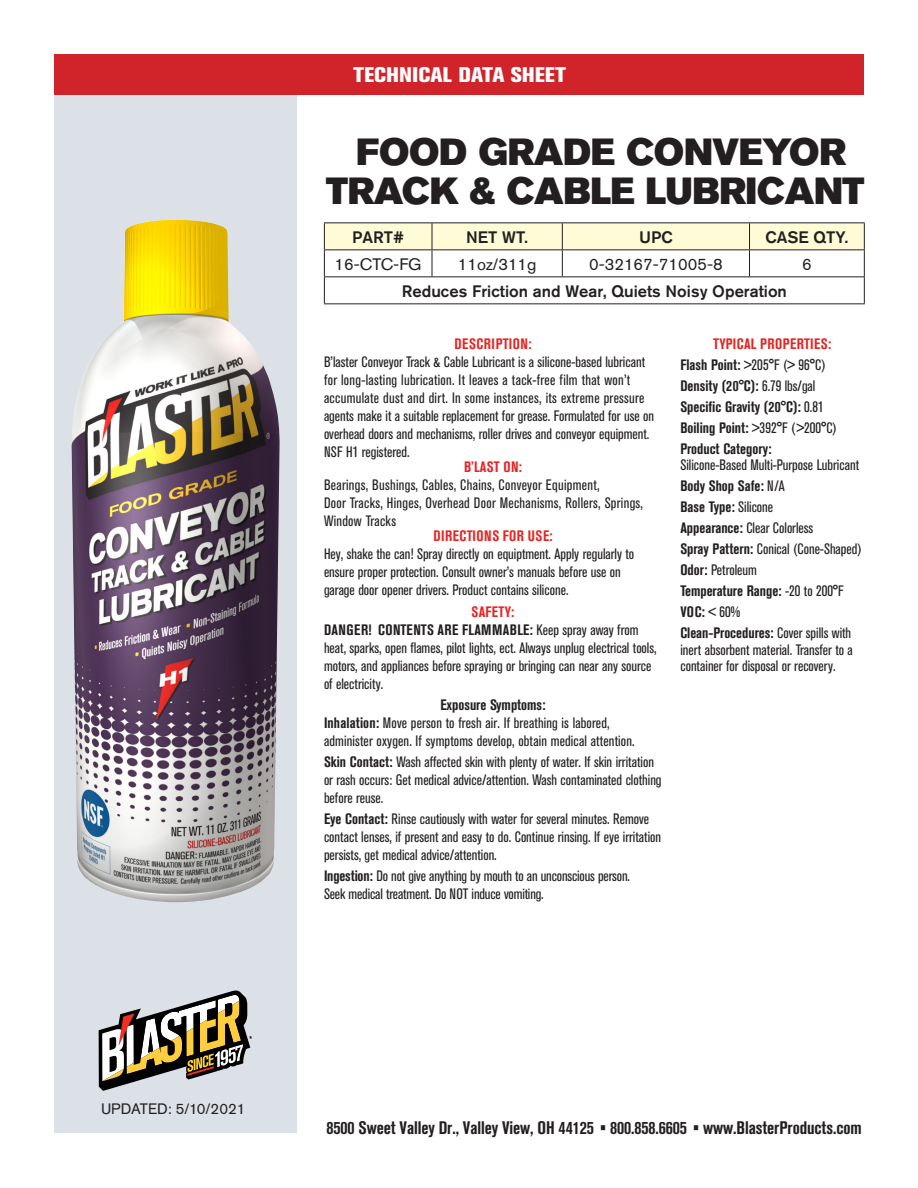
<style>
.page{position:relative;width:918px;height:1188px;background:#fff}
.page>*{position:absolute;margin:0;border:0;box-sizing:border-box;transform-origin:0 0}
.t1{font:37.5px/39px "Akzidenz Grotesk BQ Super";letter-spacing:-.01em;color:#231f20;text-align:center}
.t2{font:800 condensed 21px "Akzidenz Grotesk BQ";color:#fff;scale:1.1 1}
.t3{font:700 condensed 18px "Akzidenz Grotesk BQ";letter-spacing:-.005em;color:#231f20}
.t4{font:500 16.5px "Akzidenz Grotesk BQ";color:#231f20}
.t5{font:16.5px "Akzidenz Grotesk BQ";color:#231f20}
.t6{font:condensed 15px/18px "Akzidenz Grotesk BE";color:#231f20}
.t7{font:condensed 15px "Akzidenz Grotesk BE";letter-spacing:.02em;color:#231f20}
.t8{font:700 condensed 15px "Akzidenz Grotesk BE";color:#231f20}
.t9{font:700 condensed 15px "Akzidenz Grotesk BE";letter-spacing:.035em;color:#e42625}
.t10{font:15px "Akzidenz Grotesk BQ";color:#231f20}
.s1{font-weight:700}
.s2{font-weight:400}
</style>
<div class="page">
<div style="left:54px;top:55px;width:243px;height:1078px;background:#dbe1e6"></div>
<div style="left:54px;top:54px;width:810px;height:40px;background:#d1232a"></div>
<svg style="left:99px;top:990px;width:153px;height:101px"></svg>
<img style="left:71px;top:220px;width:209px;height:682px">
<hr style="left:324px;top:222px;width:108px;height:1px;background:#231f20">
<hr style="left:432px;top:222px;width:130px;height:1px;background:#231f20">
<hr style="left:562px;top:222px;width:188px;height:1px;background:#231f20">
<hr style="left:750px;top:222px;width:115px;height:1px;background:#231f20">
<svg style="left:324px;top:223px;width:541px;height:80px"></svg>
<hr style="left:324px;top:303px;width:108px;height:1px;background:#231f20">
<hr style="left:432px;top:303px;width:130px;height:1px;background:#231f20">
<hr style="left:562px;top:303px;width:188px;height:1px;background:#231f20">
<hr style="left:750px;top:303px;width:115px;height:1px;background:#231f20">
<p class="t10" style="left:101px;top:1100px;width:146px">UPDATED: 5/10/2021</p>
<p class="t2" style="left:353px;top:63px;width:195px">TECHNICAL DATA SHEET</p>
<p class="t1" style="left:326px;top:132px;width:540px">FOOD GRADE CONVEYOR<br>TRACK &amp; CABLE LUBRICANT</p>
<p class="t4" style="left:352px;top:227px;width:53px">PART#</p>
<p class="t4" style="left:466px;top:227px;width:63px">NET WT.</p>
<p class="t4" style="left:639px;top:227px;width:35px">UPC</p>
<p class="t4" style="left:765px;top:227px;width:84px">CASE QTY.</p>
<p class="t5" style="left:335px;top:254px;width:89px">16-CTC-FG</p>
<p class="t5" style="left:458px;top:254px;width:80px">11oz/311g</p>
<p class="t5" style="left:589px;top:254px;width:135px">0-32167-71005-8</p>
<p class="t5" style="left:802px;top:254px;width:11px">6</p>
<p class="t4" style="left:402px;top:281px;width:387px">Reduces Friction and Wear, Quiets Noisy Operation</p>
<p class="t9" style="left:455px;top:335px;width:78px">DESCRIPTION:</p>
<p class="t6" style="left:324px;top:353px;width:323px">B’laster Conveyor Track &amp; Cable Lubricant is a silicone-based lubricant</p>
<p class="t7" style="left:324px;top:371px;width:308px">for long-lasting lubrication. It leaves a tack-free film that won’t</p>
<p class="t6" style="left:324px;top:389px;width:332px">accumulate dust and dirt. In some instances, its extreme pressure agents make it a suitable replacement for grease. Formulated for use on overhead doors and mechanisms, roller drives and conveyor equipment.<br>NSF H1 registered.</p>
<p class="t9" style="left:464px;top:458px;width:60px">B’LAST ON:</p>
<p class="t7" style="left:324px;top:476px;width:277px">Bearings, Bushings, Cables, Chains, Conveyor Equipment,</p>
<p class="t7" style="left:324px;top:494px;width:321px">Door Tracks, Hinges, Overhead Door Mechanisms, Rollers, Springs,</p>
<p class="t7" style="left:324px;top:512px;width:74px">Window Tracks</p>
<p class="t9" style="left:433px;top:527px;width:121px">DIRECTIONS FOR USE:</p>
<p class="t6" style="left:324px;top:545px;width:312px">Hey, shake the can! Spray directly on equiptment. Apply regularly to ensure proper protection. Consult owner’s manuals before use on</p>
<p class="t6" style="left:324px;top:581px;width:246px">garage door opener drivers. Product contains silicone.</p>
<p class="t9" style="left:472px;top:604px;width:44px">SAFETY:</p>
<p class="t6" style="left:324px;top:622px;width:334px"><span class="s1">DANGER! CONTENTS ARE FLAMMABLE:</span> Keep spray away from heat, sparks, open flames, pilot lights, ect. Always unplug electrical tools, motors, and appliances before spraying or bringing can near any source of electricity.</p>
<p class="t8" style="left:440px;top:697px;width:107px">Exposure Symptoms:</p>
<p class="t6" style="left:324px;top:715px;width:287px"><span class="s1">Inhalation:</span> Move person to fresh air. If breathing is labored,</p>
<p class="t6" style="left:324px;top:733px;width:312px">administer oxygen. If symptoms develop, obtain medical attention.</p>
<p class="t6" style="left:324px;top:754px;width:339px"><span class="s1">Skin Contact:</span> Wash affected skin with plenty of water. If skin irritation or rash occurs: Get medical advice/attention. Wash contaminated clothing before reuse.</p>
<p class="t6" style="left:324px;top:811px;width:339px"><span class="s1">Eye Contact:</span> Rinse cautiously with water for several minutes. Remove contact lenses, if present and easy to do. Continue rinsing. If eye irritation persists, get medical advice/attention.</p>
<p class="t6" style="left:324px;top:868px;width:307px"><span class="s1">Ingestion:</span> Do not give anything by mouth to an unconscious person.</p>
<p class="t6" style="left:324px;top:886px;width:221px">Seek medical treatment. Do NOT induce vomiting.</p>
<p class="t9" style="left:713px;top:335px;width:120px">TYPICAL PROPERTIES:</p>
<p class="t6" style="left:680px;top:356px;width:147px"><span class="s1">Flash Point:</span> &gt;205°F (&gt; 96°C)</p>
<p class="t8" style="left:680px;top:377px;width:137px">Density (20°C): <span class="s2">6.79 lbs/gal</span></p>
<p class="t8" style="left:680px;top:398px;width:145px">Specific Gravity (20°C): <span class="s2">0.81</span></p>
<p class="t6" style="left:680px;top:419px;width:158px"><span class="s1">Boiling Point:</span> &gt;392°F (&gt;200°C)</p>
<p class="t8" style="left:680px;top:440px;width:93px">Product Category:</p>
<p class="t6" style="left:680px;top:456px;width:180px">Silicone-Based Multi-Purpose Lubricant</p>
<p class="t8" style="left:680px;top:477px;width:106px">Body Shop Safe: <span class="s2">N/A</span></p>
<p class="t8" style="left:680px;top:498px;width:94px">Base Type: <span class="s2">Silicone</span></p>
<p class="t6" style="left:680px;top:519px;width:134px"><span class="s1">Appearance:</span> Clear Colorless</p>
<p class="t6" style="left:680px;top:540px;width:183px"><span class="s1">Spray Pattern:</span> Conical (Cone-Shaped)</p>
<p class="t6" style="left:680px;top:561px;width:78px"><span class="s1">Odor:</span> Petroleum</p>
<p class="t8" style="left:680px;top:582px;width:165px">Temperature Range: <span class="s2">-20 to 200°F</span></p>
<p class="t8" style="left:680px;top:603px;width:61px">VOC: <span class="s2">&lt; 60%</span></p>
<p class="t6" style="left:680px;top:625px;width:174px;line-height:16.5px;text-align:justify"><span class="s1">Clean-Procedures:</span> Cover spills with inert absorbent material. Transfer to a container for disposal or recovery.</p>
<p class="t3" style="left:326px;top:1117px;width:537px">8500 Sweet Valley Dr., Valley View, OH 44125 • 800.858.6605 • www.BlasterProducts.com</p>
</div>
